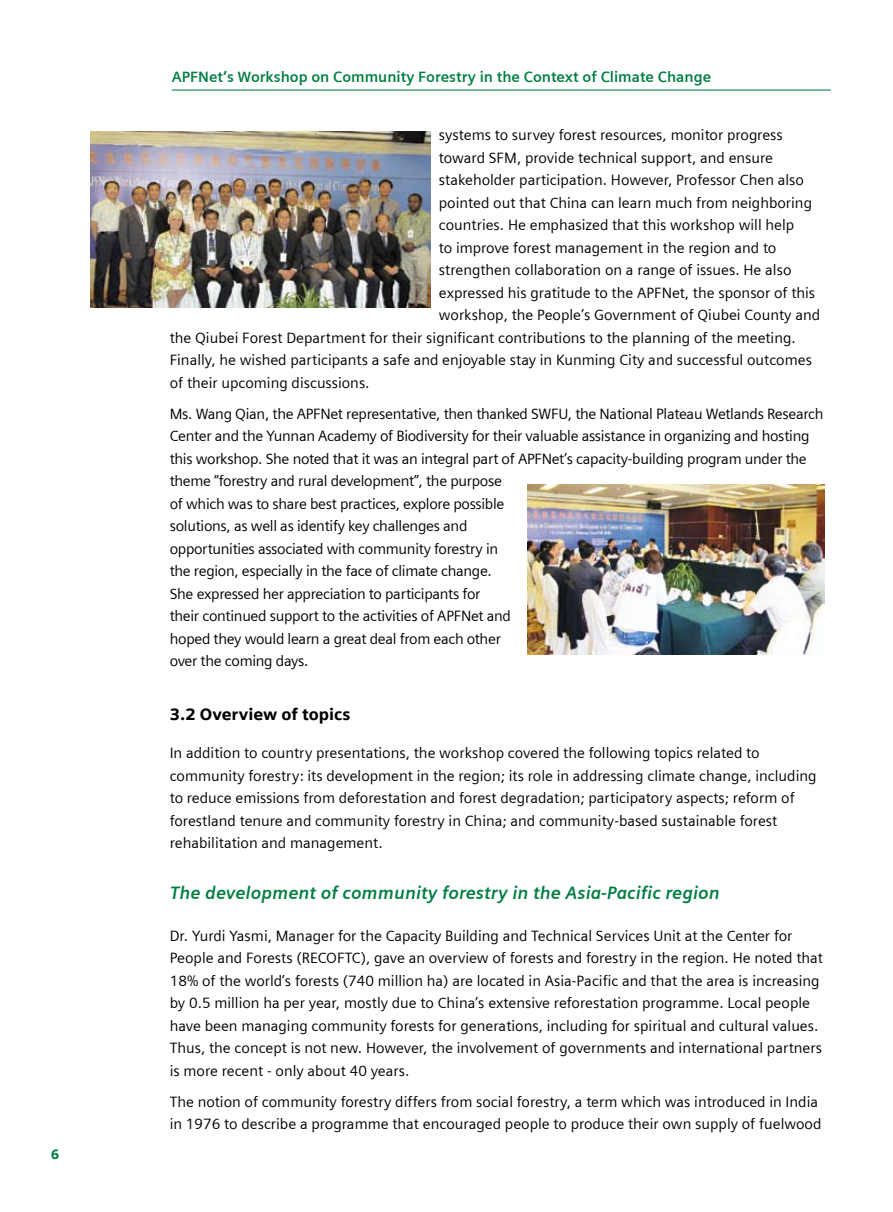
<style>
.page{position:relative;width:893px;height:1212px;background:#fff}
.page>*{position:absolute;margin:0;border:0;box-sizing:border-box;transform-origin:0 0}
.t1{font:italic 700 18px "Siemens Sans";color:#007e41}
.t2{font:900 16.5px "Siemens Sans";color:#000}
.t3{font:15px/22.5px "Siemens Sans";color:#000}
.t4{font:15px/22.5px "Siemens Sans";letter-spacing:-.02em;color:#000}
.t5{font:700 15px "Siemens Sans";color:#007e41}
.t6{font:900 13.5px "Siemens Sans";color:#007e41}
</style>
<div class="page">
<hr style="left:172px;top:90px;width:659px;height:1px;background:#007e41">
<img style="left:90px;top:132px;width:340px;height:175px">
<img style="left:528px;top:485px;width:297px;height:169px">
<p class="t6" style="left:51px;top:1146px;width:10px">6</p>
<p class="t5" style="left:172px;top:68px;width:541px">APFNet’s Workshop on Community Forestry in the Context of Climate Change</p>
<p class="t3" style="left:439px;top:124px;width:345px">systems to survey forest resources, monitor progress</p>
<p class="t3" style="left:439px;top:146px;width:336px">toward SFM, provide technical support, and ensure</p>
<p class="t3" style="left:439px;top:169px;width:367px">stakeholder participation. However, Professor Chen also</p>
<p class="t3" style="left:439px;top:191px;width:375px">pointed out that China can learn much from neighboring</p>
<p class="t3" style="left:439px;top:214px;width:357px">countries. He emphasized that this workshop will help</p>
<p class="t3" style="left:439px;top:236px;width:339px">to improve forest management in the region and to</p>
<p class="t3" style="left:439px;top:259px;width:354px">strengthen collaboration on a range of issues. He also</p>
<p class="t3" style="left:439px;top:281px;width:378px">expressed his gratitude to the APFNet, the sponsor of this</p>
<p class="t3" style="left:439px;top:304px;width:383px">workshop, the People’s Government of Qiubei County and</p>
<p class="t3" style="left:170px;top:326px;width:628px">the Qiubei Forest Department for their significant contributions to the planning of the meeting.</p>
<p class="t3" style="left:170px;top:349px;width:644px">Finally, he wished participants a safe and enjoyable stay in Kunming City and successful outcomes</p>
<p class="t3" style="left:170px;top:371px;width:201px">of their upcoming discussions.</p>
<p class="t4" style="left:170px;top:402px;width:655px">Ms. Wang Qian, the APFNet representative, then thanked SWFU, the National Plateau Wetlands Research Center and the Yunnan Academy of Biodiversity for their valuable assistance in organizing and hosting this workshop. She noted that it was an integral part of APFNet’s capacity-building program under the theme “forestry and rural development”, the purpose<br>of which was to share best practices, explore possible<br>solutions, as well as identify key challenges and<br>opportunities associated with community forestry in<br>the region, especially in the face of climate change.<br>She expressed her appreciation to participants for<br>their continued support to the activities of APFNet and<br>hoped they would learn a great deal from each other<br>over the coming days.</p>
<p class="t2" style="left:170px;top:704px;width:182px">3.2 Overview of topics</p>
<p class="t3" style="left:170px;top:742px;width:648px">In addition to country presentations, the workshop covered the following topics related to community forestry: its development in the region; its role in addressing climate change, including to reduce emissions from deforestation and forest degradation; participatory aspects; reform of forestland tenure and community forestry in China; and community-based sustainable forest rehabilitation and management.</p>
<p class="t1" style="left:170px;top:882px;width:552px">The development of community forestry in the Asia-Pacific region</p>
<p class="t3" style="left:170px;top:924px;width:655px">Dr. Yurdi Yasmi, Manager for the Capacity Building and Technical Services Unit at the Center for People and Forests (RECOFTC), gave an overview of forests and forestry in the region. He noted that 18% of the world’s forests (740 million ha) are located in Asia-Pacific and that the area is increasing by 0.5 million ha per year, mostly due to China’s extensive reforestation programme. Local people have been managing community forests for generations, including for spiritual and cultural values.<br>Thus, the concept is not new. However, the involvement of governments and international partners is more recent - only about 40 years.</p>
<p class="t3" style="left:170px;top:1090px;width:653px">The notion of community forestry differs from social forestry, a term which was introduced in India in 1976 to describe a programme that encouraged people to produce their own supply of fuelwood</p>
</div>
